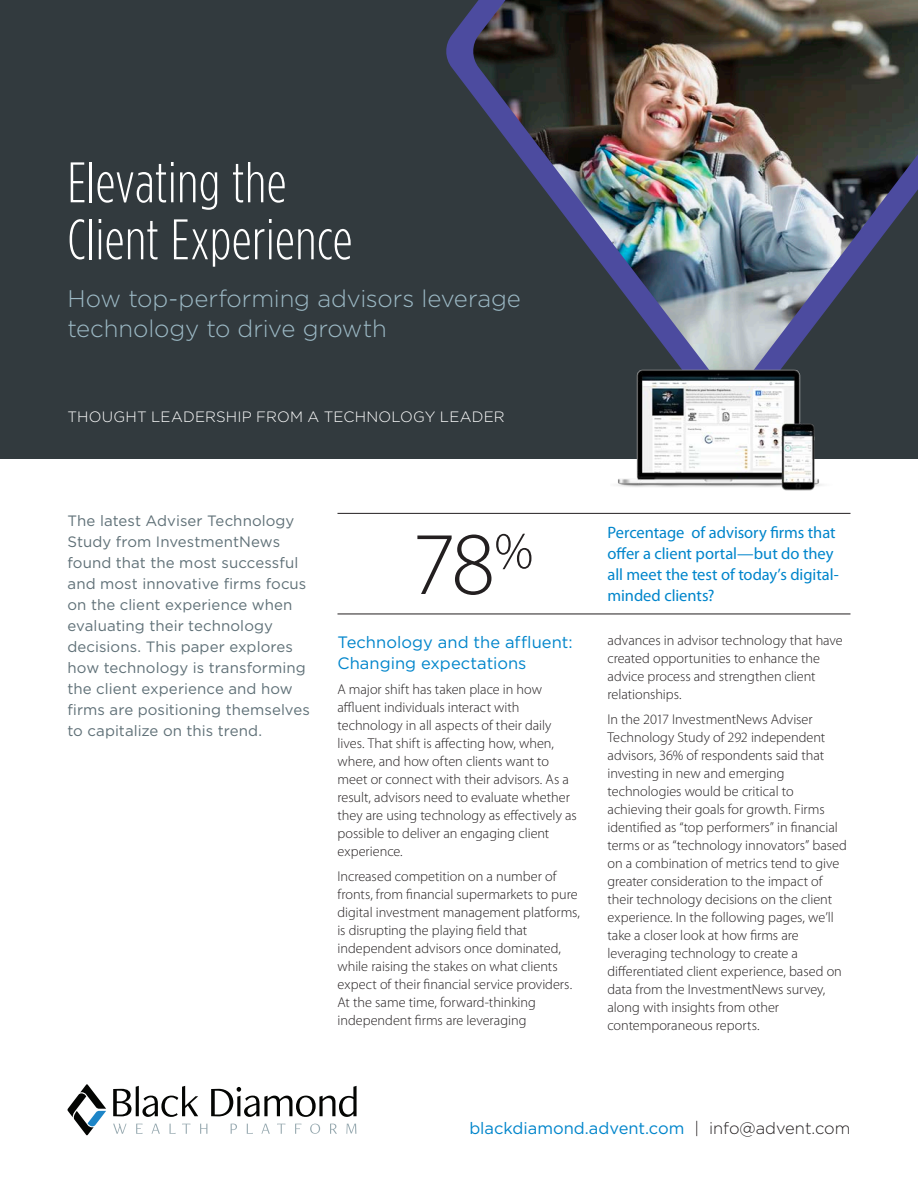
<style>
.page{position:relative;width:918px;height:1188px;background:#fff}
.page>*{position:absolute;margin:0;border:0;box-sizing:border-box;transform-origin:0 0}
.NUMBER_cover{font:300 90px "Myriad Pro";color:#231f20}
.TITLE_WP_white{font:300 57px/57px "Gotham Condensed";letter-spacing:.005em;color:#fff}
.NUMBER_cover-2{font:300 52.5px "Myriad Pro";color:#231f20}
.TEXT_blue_subhead{font:300 24px/30px "Gotham";letter-spacing:-.005em;color:#9cb9c5}
.NUMBER_caption{font:16.5px/21px "Myriad Pro";letter-spacing:-.005em;color:#0085cb}
.TEXT_blue_subhead-2{font:16.5px/21px "Gotham";color:#0085cb}
.SMALL_QUOTE_gray{font:15px/21px "Gotham";letter-spacing:.005em;color:#5f7077}
.TAGLINE_thought_lead{font:300 15px "Gotham";letter-spacing:.01em;color:#fff}
.TEXT{font:300 14.25px/18px "Myriad Pro";color:#231f20}
.s1{font-weight:300;color:#231f20}
</style>
<div class="page">
<img style="left:0;top:0;width:918px;height:459px">
<img style="left:611px;top:364px;width:221px;height:127px">
<hr style="left:338px;top:513px;width:512px;height:1px;background:#231f20">
<hr style="left:338px;top:614px;width:512px;height:1px;background:#231f20">
<svg style="left:113px;top:1124px;width:14px;height:10px"></svg>
<svg style="left:136px;top:1124px;width:7px;height:10px"></svg>
<svg style="left:152px;top:1124px;width:8px;height:10px"></svg>
<svg style="left:170px;top:1124px;width:6px;height:10px"></svg>
<svg style="left:182px;top:1124px;width:8px;height:10px"></svg>
<svg style="left:200px;top:1124px;width:7px;height:10px"></svg>
<svg style="left:231px;top:1124px;width:6px;height:10px"></svg>
<svg style="left:247px;top:1124px;width:6px;height:10px"></svg>
<svg style="left:261px;top:1124px;width:9px;height:10px"></svg>
<svg style="left:277px;top:1124px;width:8px;height:10px"></svg>
<svg style="left:295px;top:1124px;width:6px;height:10px"></svg>
<svg style="left:310px;top:1124px;width:10px;height:10px"></svg>
<svg style="left:330px;top:1124px;width:7px;height:10px"></svg>
<svg style="left:346px;top:1124px;width:10px;height:10px"></svg>
<svg style="left:113px;top:1086px;width:85px;height:31px"></svg>
<svg style="left:211px;top:1086px;width:146px;height:31px"></svg>
<svg style="left:68px;top:1084px;width:38px;height:51px"></svg>
<p class="TITLE_WP_white" style="left:68px;top:153px;width:287px">Elevating the<br>Client Experience</p>
<p class="TEXT_blue_subhead" style="left:68px;top:283px;width:455px">How top-performing advisors leverage technology to drive growth</p>
<p class="TAGLINE_thought_lead" style="left:68px;top:409px;width:439px">THOUGHT LEADERSHIP FROM A TECHNOLOGY LEADER</p>
<p class="SMALL_QUOTE_gray" style="left:68px;top:509px;width:244px">The latest Adviser Technology<br>Study from InvestmentNews found that the most successful and most innovative firms focus on the client experience when evaluating their technology decisions. This paper explores how technology is transforming the client experience and how firms are positioning themselves to capitalize on this trend.</p>
<p class="NUMBER_cover-2" style="left:494px;top:519px;width:40px">%</p>
<p class="NUMBER_cover" style="left:412px;top:510px;width:85px">78</p>
<p class="TEXT_blue_subhead-2" style="left:338px;top:632px;width:237px">Technology and the affluent:<br>Changing expectations</p>
<p class="TEXT" style="left:338px;top:680px;width:241px">A major shift has taken place in how affluent individuals interact with technology in all aspects of their daily lives. That shift is affecting how, when, where, and how often clients want to meet or connect with their advisors. As a result, advisors need to evaluate whether they are using technology as effectively as possible to deliver an engaging client experience.</p>
<p class="TEXT" style="left:338px;top:867px;width:244px">Increased competition on a number of fronts, from financial supermarkets to pure digital investment management platforms, is disrupting the playing field that independent advisors once dominated, while raising the stakes on what clients expect of their financial service providers.<br>At the same time, forward-thinking independent firms are leveraging</p>
<p class="NUMBER_caption" style="left:608px;top:522px;width:233px">Percentage of advisory firms that offer a client portal—but do they all meet the test of today’s digital-</p>
<p class="NUMBER_caption" style="left:608px;top:585px;width:109px">minded clients?</p>
<p class="TEXT" style="left:608px;top:631px;width:237px">advances in advisor technology that have created opportunities to enhance the advice process and strengthen client relationships.</p>
<p class="TEXT" style="left:608px;top:710px;width:241px">In the 2017 InvestmentNews Adviser Technology Study of 292 independent advisors, 36% of respondents said that investing in new and emerging technologies would be critical to achieving their goals for growth. Firms identified as “top performers” in financial terms or as “technology innovators” based on a combination of metrics tend to give greater consideration to the impact of their technology decisions on the client experience. In the following pages, we’ll take a closer look at how firms are leveraging technology to create a differentiated client experience, based on data from the InvestmentNews survey, along with insights from other contemporaneous reports.</p>
<p class="TEXT_blue_subhead-2" style="left:469px;top:1117px;width:383px">blackdiamond.advent.com <span class="s1">| info@advent.com</span></p>
</div>
